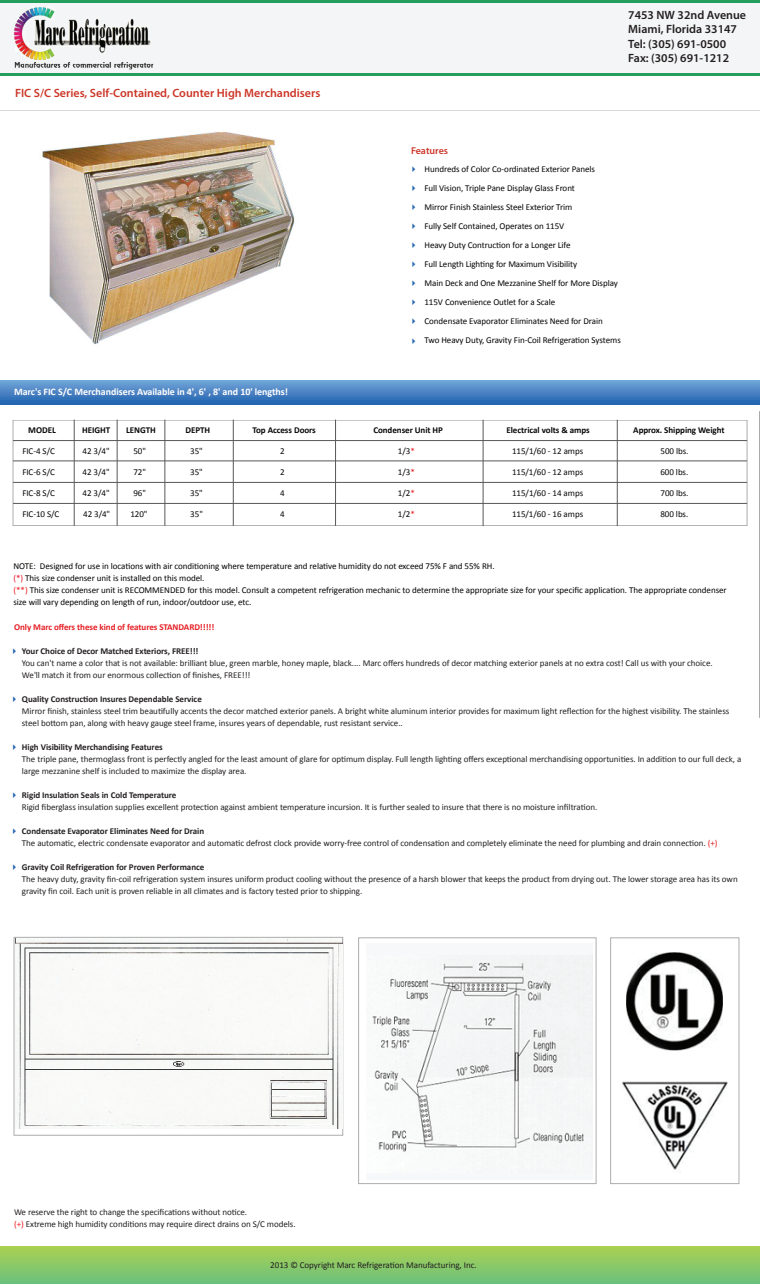
<style>
.page{position:relative;width:760px;height:1284px;background:#fff}
.page>*{position:absolute;margin:0;border:0;box-sizing:border-box;transform-origin:0 0}
.t1{font:600 12px/14.4px "Myriad Pro";color:#231f20}
.t2{font:600 12px "Myriad Pro";color:#cc3627}
.t3{font:700 10px "Calibri";letter-spacing:-.005em;color:#fff}
.t4{font:600 10px "Myriad Pro";color:#cc3628}
.t5{font:9px/12px "Calibri";letter-spacing:-.005em;color:#252122}
.t6{font:9px/19px "Calibri";letter-spacing:-.005em;color:#040503}
.t7{font:700 9px "Calibri";letter-spacing:-.005em;color:#252122}
.t8{font:9px "Calibri";letter-spacing:-.005em;color:#070807}
.t9{font:9px/12px "Calibri";letter-spacing:-.005em;color:#231f20}
.t10{font:700 9px "Calibri";letter-spacing:-.005em;color:#070807}
.t11{font:700 9px "Calibri";letter-spacing:-.005em;color:#e61e24}
.t12{font:9px/19px "Webdings";color:#2968b2;text-align:justify}
.s1{color:#ee1f23}
.s2{color:#ee1a2f}
.s3{color:#ee1d23}
.s4{color:#2968b2}
</style>
<div class="page">
<div style="left:0;top:0;width:759px;height:74px;background:#f4f5f6"></div>
<hr style="left:0;top:0;width:759px;height:2px;background:#249e5c">
<hr style="left:0;top:73px;width:759px;height:2px;background:#249e5c">
<hr style="left:0;top:110px;width:759px;height:1px;background:#d8d8d7">
<svg style="left:0;top:380px;width:759px;height:25px;background:#4983c3"></svg>
<hr style="left:74px;top:419px;width:1px;height:107px;background:#57585a">
<hr style="left:117px;top:419px;width:1px;height:107px;background:#57585a">
<hr style="left:164px;top:419px;width:1px;height:107px;background:#57585a">
<hr style="left:233px;top:419px;width:1px;height:107px;background:#57585a">
<hr style="left:335px;top:419px;width:1px;height:107px;background:#57585a">
<hr style="left:482px;top:420px;width:1px;height:106px;background:#57585a">
<hr style="left:616px;top:420px;width:1px;height:106px;background:#57585a">
<hr style="left:759px;top:411px;width:1px;height:306px;background:#57585a">
<hr style="left:13px;top:460px;width:733px;height:1px;background:#57585a">
<hr style="left:13px;top:440px;width:733px;height:1px;background:#57585a">
<hr style="left:13px;top:482px;width:733px;height:1px;background:#57585a">
<hr style="left:13px;top:503px;width:733px;height:1px;background:#57585a">
<img style="left:626px;top:952px;width:96px;height:98px">
<img style="left:622px;top:1081px;width:104px;height:89px">
<svg style="left:0;top:1246px;width:759px;height:37px;background:#8bc866"></svg>
<img style="left:13px;top:7px;width:141px;height:63px">
<img style="left:372px;top:955px;width:220px;height:218px">
<img style="left:42px;top:132px;width:253px;height:213px">
<img style="left:15px;top:938px;width:327px;height:190px">
<h1 class="t2" style="left:15px;top:85px;width:307px">FIC S/C Series, Self-Contained, Counter High Merchandisers</h1>
<p class="t3" style="left:14px;top:385px;width:275px">Marc's FIC S/C Merchandisers Available in 4', 6' , 8' and 10' lengths!</p>
<p class="t4" style="left:410px;top:144px;width:38px">Features</p>
<h1 class="t1" style="left:628px;top:7px;width:119px">7453 NW 32nd Avenue<br>Miami, Florida 33147<br>Tel: (305) 691-0500<br>Fax: (305) 691-1212</h1>
<p class="t12" style="left:409px;top:217px;width:10px">✔ ✔ ✔ ✔ ✔ ✔</p>
<p class="t6" style="left:424px;top:160px;width:198px">Hundreds of Color Co-ordinated Exterior Panels<br>Full Vision, Triple Pane Display Glass Front<br>Mirror Finish Stainless Steel Exterior Trim<br>Fully Self Contained, Operates on 115V<br>Heavy Duty Contruction for a Longer Life<br>Full Length Lighting for Maximum Visibility<br>Main Deck and One Mezzanine Shelf for More Display 115V Convenience Outlet for a Scale<br>Condensate Evaporator Eliminates Need for Drain<br>Two Heavy Duty, Gravity Fin-Coil Refrigeration Systems</p>
<p class="t10" style="left:28px;top:424px;width:29px">MODEL</p>
<p class="t10" style="left:82px;top:424px;width:30px">HEIGHT</p>
<p class="t10" style="left:126px;top:424px;width:31px">LENGTH</p>
<p class="t10" style="left:185px;top:424px;width:26px">DEPTH</p>
<p class="t10" style="left:252px;top:424px;width:65px">Top Access Doors</p>
<p class="t10" style="left:373px;top:424px;width:71px">Condenser Unit HP</p>
<p class="t10" style="left:506px;top:424px;width:85px">Electrical volts &amp; amps</p>
<p class="t10" style="left:632px;top:424px;width:93px">Approx. Shipping Weight</p>
<p class="t8" style="left:22px;top:445px;width:34px">FIC-4 S/C</p>
<p class="t8" style="left:83px;top:445px;width:29px">42 3/4"</p>
<p class="t8" style="left:133px;top:445px;width:14px">50"</p>
<p class="t8" style="left:190px;top:445px;width:14px">35"</p>
<p class="t8" style="left:280px;top:445px;width:6px">2</p>
<p class="t8" style="left:397px;top:445px;width:18px">1/3<span class="s1">*</span></p>
<p class="t8" style="left:511px;top:445px;width:73px">115/1/60 - 12 amps</p>
<p class="t8" style="left:660px;top:445px;width:29px">500 lbs.</p>
<p class="t8" style="left:22px;top:466px;width:34px">FIC-6 S/C</p>
<p class="t8" style="left:83px;top:466px;width:29px">42 3/4"</p>
<p class="t8" style="left:133px;top:466px;width:14px">72"</p>
<p class="t8" style="left:190px;top:466px;width:14px">35"</p>
<p class="t8" style="left:280px;top:466px;width:6px">2</p>
<p class="t8" style="left:397px;top:466px;width:18px">1/3<span class="s1">*</span></p>
<p class="t8" style="left:511px;top:466px;width:73px">115/1/60 - 12 amps</p>
<p class="t8" style="left:660px;top:466px;width:29px">600 lbs.</p>
<p class="t8" style="left:22px;top:487px;width:34px">FIC-8 S/C</p>
<p class="t8" style="left:83px;top:487px;width:29px">42 3/4"</p>
<p class="t8" style="left:133px;top:487px;width:14px">96"</p>
<p class="t8" style="left:190px;top:487px;width:14px">35"</p>
<p class="t8" style="left:280px;top:487px;width:6px">4</p>
<p class="t8" style="left:397px;top:487px;width:18px">1/2<span class="s1">*</span></p>
<p class="t8" style="left:511px;top:487px;width:73px">115/1/60 - 14 amps</p>
<p class="t8" style="left:660px;top:487px;width:29px">700 lbs.</p>
<p class="t8" style="left:22px;top:508px;width:39px">FIC-10 S/C</p>
<p class="t8" style="left:83px;top:508px;width:29px">42 3/4"</p>
<p class="t8" style="left:130px;top:508px;width:19px">120"</p>
<p class="t8" style="left:190px;top:508px;width:14px">35"</p>
<p class="t8" style="left:280px;top:508px;width:6px">4</p>
<p class="t8" style="left:397px;top:508px;width:18px">1/2<span class="s1">*</span></p>
<p class="t8" style="left:511px;top:508px;width:73px">115/1/60 - 16 amps</p>
<p class="t8" style="left:660px;top:508px;width:29px">800 lbs.</p>
<p class="t6" style="left:14px;top:560px;width:714px;line-height:12px">NOTE: Designed for use in locations with air conditioning where temperature and relative humidity do not exceed 75% F and 55% RH.<br><span class="s2">(*)</span> This size condenser unit is installed on this model.<br><span class="s3">(**)</span> This size condenser unit is RECOMMENDED for this model. Consult a competent refrigeration mechanic to determine the appropriate size for your specific application. The appropriate condenser size will vary depending on length of run, indoor/outdoor use, etc.</p>
<p class="t11" style="left:14px;top:621px;width:202px">Only Marc offers these kind of features STANDARD!!!!!</p>
<p class="t5" style="left:22px;top:657px;width:691px">You can't name a color that is not available: brilliant blue, green marble, honey maple, black.... Marc offers hundreds of decor matching exterior panels at no extra cost! Call us with your choice.<br>We'll match it from our enormous collection of finishes, FREE!!!</p>
<p class="t5" style="left:22px;top:705px;width:708px">Mirror finish, stainless steel trim beautifully accents the decor matched exterior panels. A bright white aluminum interior provides for maximum light reflection for the highest visibility. The stainless steel bottom pan, along with heavy gauge steel frame, insures years of dependable, rust resistant service..</p>
<p class="t5" style="left:22px;top:753px;width:720px">The triple pane, thermoglass front is perfectly angled for the least amount of glare for optimum display. Full length lighting offers exceptional merchandising opportunities. In addition to our full deck, a large mezzanine shelf is included to maximize the display area.</p>
<p class="t5" style="left:22px;top:800px;width:576px">Rigid fiberglass insulation supplies excellent protection against ambient temperature incursion. It is further sealed to insure that there is no moisture infiltration.</p>
<p class="t5" style="left:22px;top:836px;width:696px">The automatic, electric condensate evaporator and automatic defrost clock provide worry-free control of condensation and completely eliminate the need for plumbing and drain connection. <span class="s3">(+)</span></p>
<p class="t5" style="left:22px;top:872px;width:716px">The heavy duty, gravity fin-coil refrigeration system insures uniform product cooling without the presence of a harsh blower that keeps the product from drying out. The lower storage area has its own gravity fin coil. Each unit is proven reliable in all climates and is factory tested prior to shipping.</p>
<p class="t7" style="left:10px;top:645px;width:190px"><span class="s4">✔</span> Your Choice of Decor Matched Exteriors, FREE!!!</p>
<p class="t7" style="left:10px;top:693px;width:193px"><span class="s4">✔</span> Quality Construction Insures Dependable Service</p>
<p class="t7" style="left:10px;top:741px;width:154px"><span class="s4">✔</span> High Visibility Merchandising Features</p>
<p class="t7" style="left:10px;top:789px;width:168px"><span class="s4">✔</span> Rigid Insulation Seals in Cold Temperature</p>
<p class="t7" style="left:10px;top:825px;width:196px"><span class="s4">✔</span> Condensate Evaporator Eliminates Need for Drain</p>
<p class="t7" style="left:10px;top:861px;width:196px"><span class="s4">✔</span> Gravity Coil Refrigeration for Proven Performance</p>
<p class="t9" style="left:14px;top:1205px;width:283px">We reserve the right to change the specifications without notice.<br><span class="s1">(+)</span> Extreme high humidity conditions may require direct drains on S/C models.</p>
<p class="t9" style="left:270px;top:1258px;width:208px">2013 © Copyright Marc Refrigeration Manufacturing, Inc.</p>
</div>
